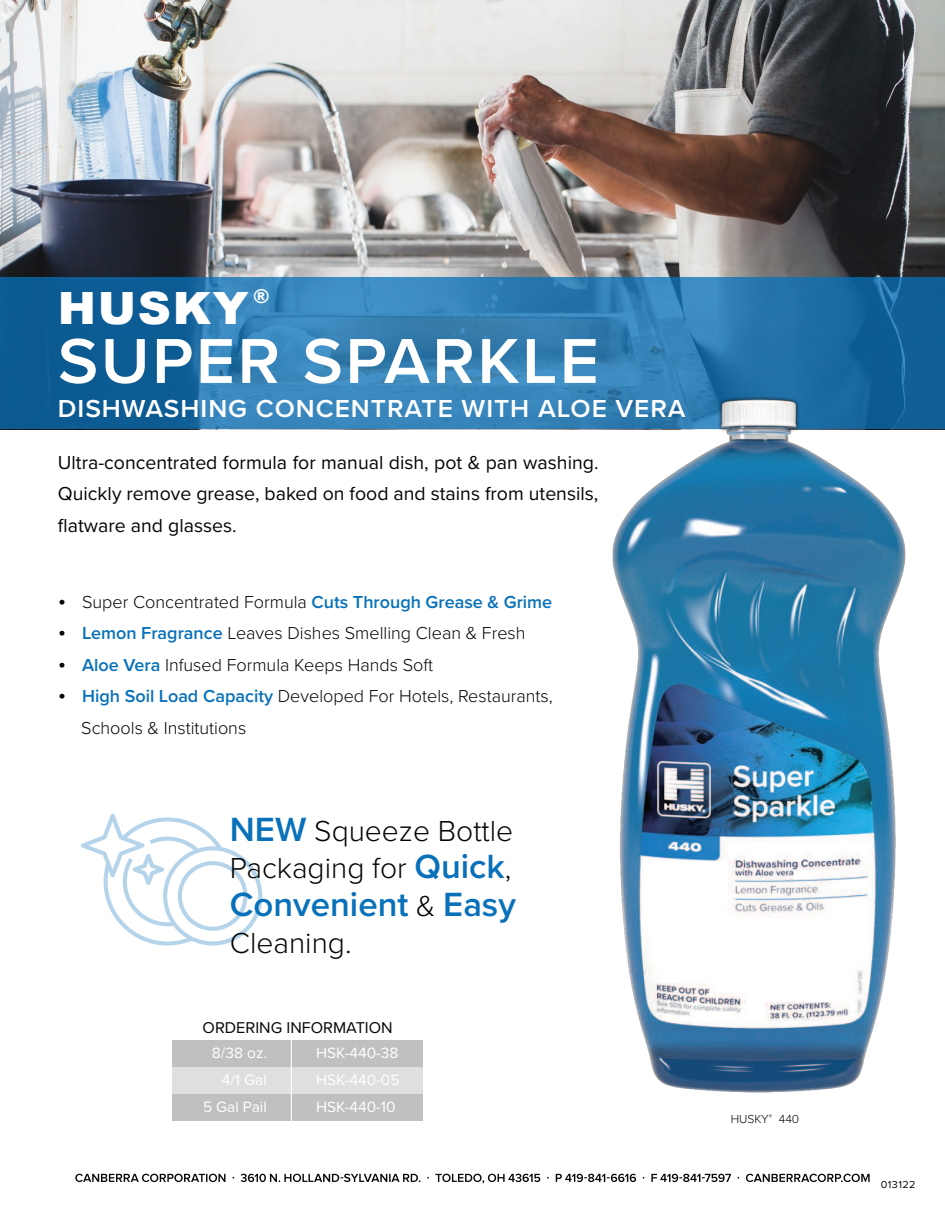
<style>
.page{position:relative;width:945px;height:1215px;background:#fff}
.page>*{position:absolute;margin:0;border:0;box-sizing:border-box;transform-origin:0 0}
.t1{font:600 65.7px "Proxima Nova";letter-spacing:.035em;color:#fff}
.t2{font:900 44.55px "Arial";letter-spacing:.035em;color:#fff}
.t3{font:600 34.8px "Proxima Nova";color:#0871ba}
.t4{font:300 30px/37.5px "Proxima Nova";color:#050504}
.t5{font:600 25.5px "Proxima Nova";letter-spacing:.035em;color:#fff}
.t6{font:19.5px/31.5px "Proxima Nova";color:#050504;text-align:justify}
.t7{font:900 19.05px "Arial";color:#fff}
.t8{font:300 18px/31.5px "Proxima Nova";color:#050504}
.t9{font:16.2px "Proxima Nova";color:#050504}
.t10{font:15.45px/27.2px "Proxima Nova";color:#fff;text-align:right}
.t11{font:300 12px "Proxima Nova";color:#050504}
.t12{font:10.5px "Proxima Nova";letter-spacing:.035em;color:#080908}
.s1{font-size:24px}
.s2{font-weight:600;color:#0871ba}
.s3{font-weight:600;font-size:34.8px;color:#0871ba}
.s4{font-weight:300;font-size:30px;color:#050504}
</style>
<div class="page">
<img style="left:0;top:0;width:945px;height:278px">
<svg style="left:75px;top:1174px;width:795px;height:10px"></svg>
<svg style="left:0;top:278px;width:945px;height:151px;background:#2774aa"></svg>
<svg style="left:81px;top:814px;width:181px;height:132px"></svg>
<img style="left:577px;top:373px;width:364px;height:720px">
<div style="left:173px;top:1094px;width:250px;height:27px;background:#bfc0c0"></div>
<div style="left:173px;top:1040px;width:250px;height:26px;background:#bfc0c0"></div>
<div style="left:173px;top:1067px;width:250px;height:27px;background:#dfdfdf"></div>
<hr style="left:291px;top:1039px;width:1px;height:84px;background:#fff">
<h2 class="t2" style="left:58px;top:283px;width:192px">HUSKY</h2>
<p class="t7" style="left:254px;top:285px;width:17px">®</p>
<h1 class="t1" style="left:58px;top:334px;width:542px">SUPER SPARKLE</h1>
<h3 class="t5" style="left:58px;top:398px;width:629px">DISHWASHING CONCENTRATE WITH ALOE VERA</h3>
<p class="t6" style="left:58px;top:448px;width:542px">Ultra-concentrated formula for manual dish, pot &amp; pan washing.<br>Quickly remove grease, baked on food and stains from utensils, flatware and glasses.</p>
<p class="t8" style="left:58px;top:587px;width:496px"><span class="s1">•</span> Super Concentrated Formula <span class="s2">Cuts Through Grease &amp; Grime</span></p>
<p class="t8" style="left:58px;top:619px;width:469px"><span class="s1">•</span> <span class="s2">Lemon Fragrance</span> Leaves Dishes Smelling Clean &amp; Fresh</p>
<p class="t8" style="left:58px;top:650px;width:377px"><span class="s1">•</span> <span class="s2">Aloe Vera</span> Infused Formula Keeps Hands Soft</p>
<p class="t8" style="left:81px;top:682px;width:473px;text-indent:-23px"><span class="s1">•</span> <span class="s2">High Soil Load Capacity</span> Developed For Hotels, Restaurants,<br>Schools &amp; Institutions</p>
<h3 class="t4" style="left:230px;top:814px;width:285px"><span class="s3">NEW</span> Squeeze Bottle<br>Packaging for <span class="s3">Quick</span>,</h3>
<h3 class="t3" style="left:230px;top:890px;width:288px">Convenient <span class="s4">&amp;</span> Easy</h3>
<h3 class="t4" style="left:230px;top:926px;width:123px">Cleaning.</h3>
<p class="t9" style="left:203px;top:1021px;width:192px">ORDERING INFORMATION</p>
<p class="t10" style="left:203px;top:1040px;width:65px">8/38 oz.<br>4/1 Gal<br>5 Gal Pail</p>
<p class="t10" style="left:316px;top:1040px;width:85px;text-align:justify">HSK-440-38<br>HSK-440-05<br>HSK-440-10</p>
<p class="t11" style="left:731px;top:1114px;width:70px">HUSKY<sup>®</sup> 440</p>
<p class="t12" style="left:881px;top:1180px;width:36px">013122</p>
</div>
